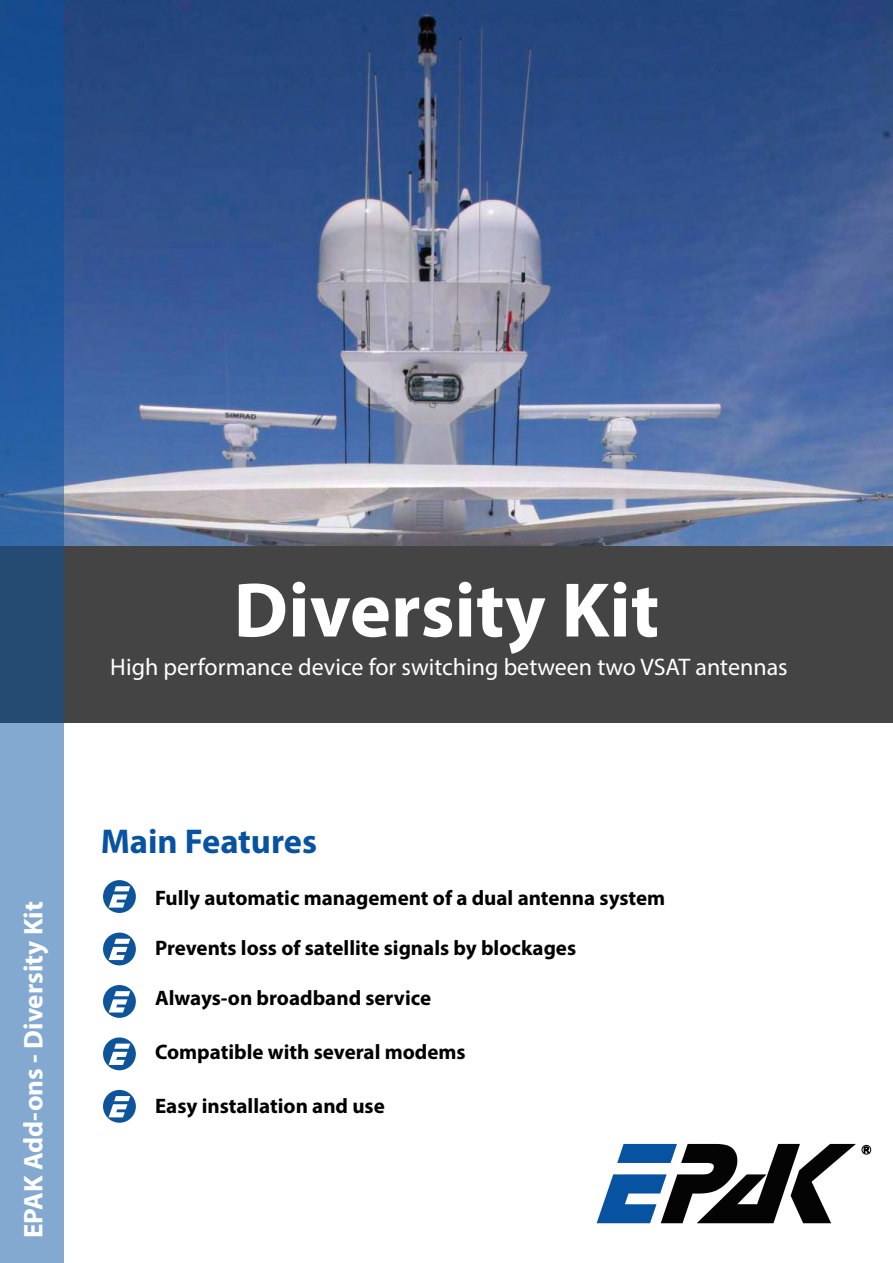
<style>
.page{position:relative;width:893px;height:1263px;background:#fff}
.page>*{position:absolute;margin:0;border:0;box-sizing:border-box;transform-origin:0 0}
.t1{font:700 78px "Myriad Pro";color:#fff}
.t2{font:700 34.5px "Myriad Pro";color:#0853a1}
.t3{font:700 27px "Myriad Pro";color:#fff}
.t4{font:24px "Myriad Pro";color:#fff}
.t5{font:700 21px "Myriad Pro";color:#000}
</style>
<div class="page">
<div style="left:1px;top:543px;width:892px;height:179px;background:#444"></div>
<img style="left:64px;top:0;width:829px;height:545px">
<svg style="left:0;top:0;width:64px;height:1263px;background:#4c78ab"></svg>
<svg style="left:597px;top:1144px;width:259px;height:79px"></svg>
<svg style="left:864px;top:1147px;width:5px;height:5px"></svg>
<div style="left:862px;top:1145px;width:9px;height:9px;border:1px solid #000;border-radius:50%"></div>
<div style="left:103px;top:880px;width:33px;height:33px;background:#0e549b;border-radius:50%"></div>
<svg style="left:109px;top:886px;width:21px;height:21px"></svg>
<svg style="left:103px;top:932px;width:33px;height:33px"></svg>
<svg style="left:109px;top:939px;width:21px;height:21px"></svg>
<div style="left:103px;top:985px;width:33px;height:33px;background:#0e549b;border-radius:50%"></div>
<svg style="left:109px;top:991px;width:21px;height:21px"></svg>
<div style="left:103px;top:1037px;width:33px;height:33px;background:#0e549b;border-radius:50%"></div>
<svg style="left:109px;top:1043px;width:21px;height:22px"></svg>
<div style="left:103px;top:1090px;width:33px;height:33px;background:#0e549b;border-radius:50%"></div>
<svg style="left:109px;top:1096px;width:21px;height:21px"></svg>
<h1 class="t1" style="left:234px;top:559px;width:427px">Diversity Kit</h1>
<p class="t4" style="left:110px;top:652px;width:679px">High performance device for switching between two VSAT antennas</p>
<p class="t3" style="left:16px;top:1238px;width:338px;rotate:-90deg">EPAK Add-ons - Diversity Kit</p>
<h2 class="t2" style="left:101px;top:818px;width:218px">Main Features</h2>
<p class="t5" style="left:155px;top:884px;width:512px">Fully automatic management of a dual antenna system</p>
<p class="t5" style="left:155px;top:934px;width:423px">Prevents loss of satellite signals by blockages</p>
<p class="t5" style="left:155px;top:984px;width:278px">Always-on broadband service</p>
<p class="t5" style="left:155px;top:1038px;width:312px">Compatible with several modems</p>
<p class="t5" style="left:155px;top:1092px;width:231px">Easy installation and use</p>
</div>
